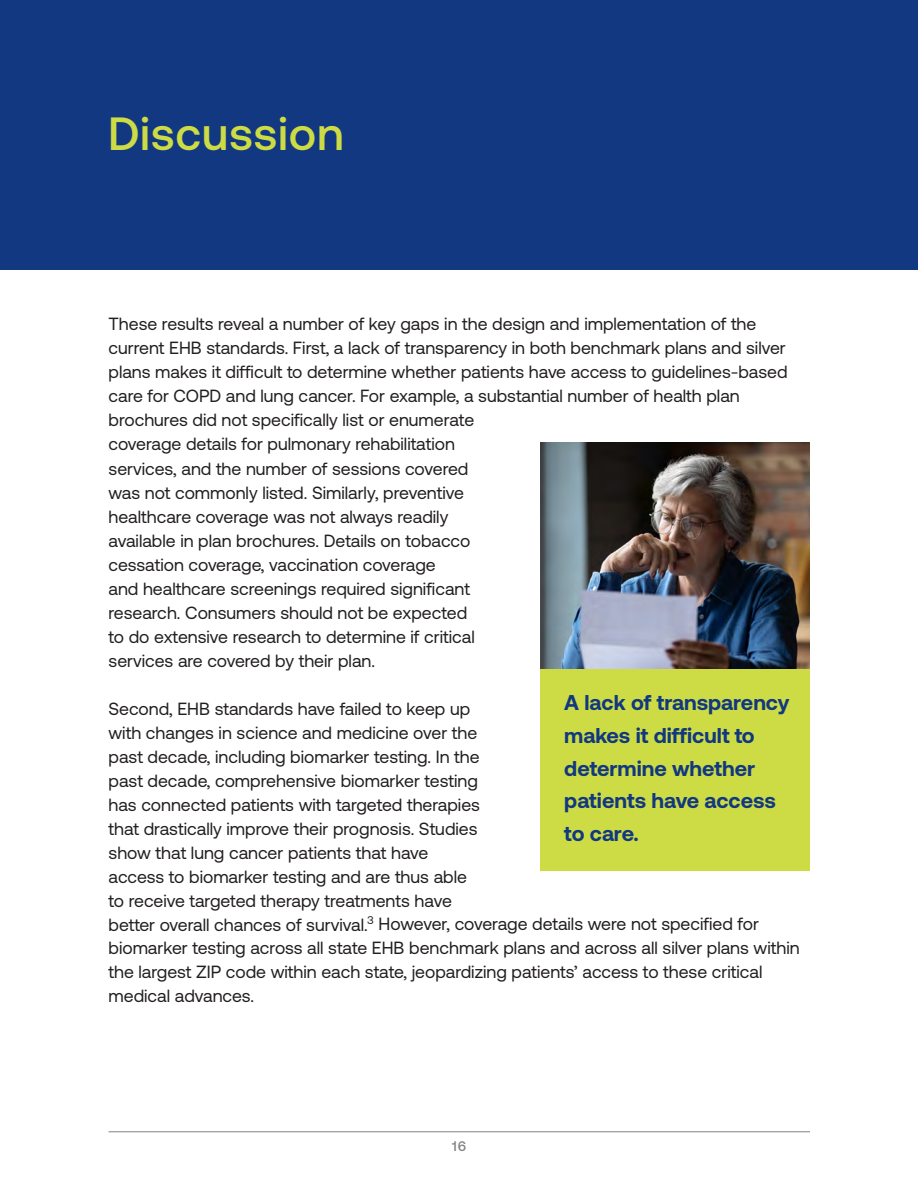
<style>
.page{position:relative;width:918px;height:1188px;background:#fff}
.page>*{position:absolute;margin:0;border:0;box-sizing:border-box;transform-origin:0 0}
.t1{font:500 46.5px "Aeonik";letter-spacing:.015em;color:#cddc44}
.t2{font:700 21.3px/32.7px "Aeonik";color:#113880}
.t3{font:17.7px/24px "Aeonik";color:#231f20}
.t4{font:500 13.8px "Aeonik";color:#808285}
</style>
<div class="page">
<hr style="left:109px;top:1131px;width:701px;height:1px;background:#808285">
<div style="left:0;top:0;width:918px;height:270px;background:#113880"></div>
<div style="left:540px;top:667px;width:270px;height:203px;background:#cddc44"></div>
<img style="left:540px;top:443px;width:270px;height:225px">
<p class="t1" style="left:108px;top:107px;width:237px">Discussion</p>
<p class="t3" style="left:109px;top:312px;width:681px">These results reveal a number of key gaps in the design and implementation of the current EHB standards. First, a lack of transparency in both benchmark plans and silver plans makes it difficult to determine whether patients have access to guidelines-based care for COPD and lung cancer. For example, a substantial number of health plan brochures did not specifically list or enumerate<br>coverage details for pulmonary rehabilitation<br>services, and the number of sessions covered<br>was not commonly listed. Similarly, preventive<br>healthcare coverage was not always readily<br>available in plan brochures. Details on tobacco<br>cessation coverage, vaccination coverage<br>and healthcare screenings required significant<br>research. Consumers should not be expected<br>to do extensive research to determine if critical<br>services are covered by their plan.</p>
<p class="t3" style="left:109px;top:696px;width:693px">Second, EHB standards have failed to keep up<br>with changes in science and medicine over the<br>past decade, including biomarker testing. In the<br>past decade, comprehensive biomarker testing<br>has connected patients with targeted therapies<br>that drastically improve their prognosis. Studies<br>show that lung cancer patients that have<br>access to biomarker testing and are thus able<br>to receive targeted therapy treatments have<br>better overall chances of survival.<sup>3</sup> However, coverage details were not specified for biomarker testing across all state EHB benchmark plans and across all silver plans within the largest ZIP code within each state, jeopardizing patients’ access to these critical medical advances.</p>
<p class="t2" style="left:564px;top:686px;width:227px">A lack of transparency makes it difficult to determine whether patients have access to care.</p>
<p class="t4" style="left:452px;top:1139px;width:15px">16</p>
</div>
